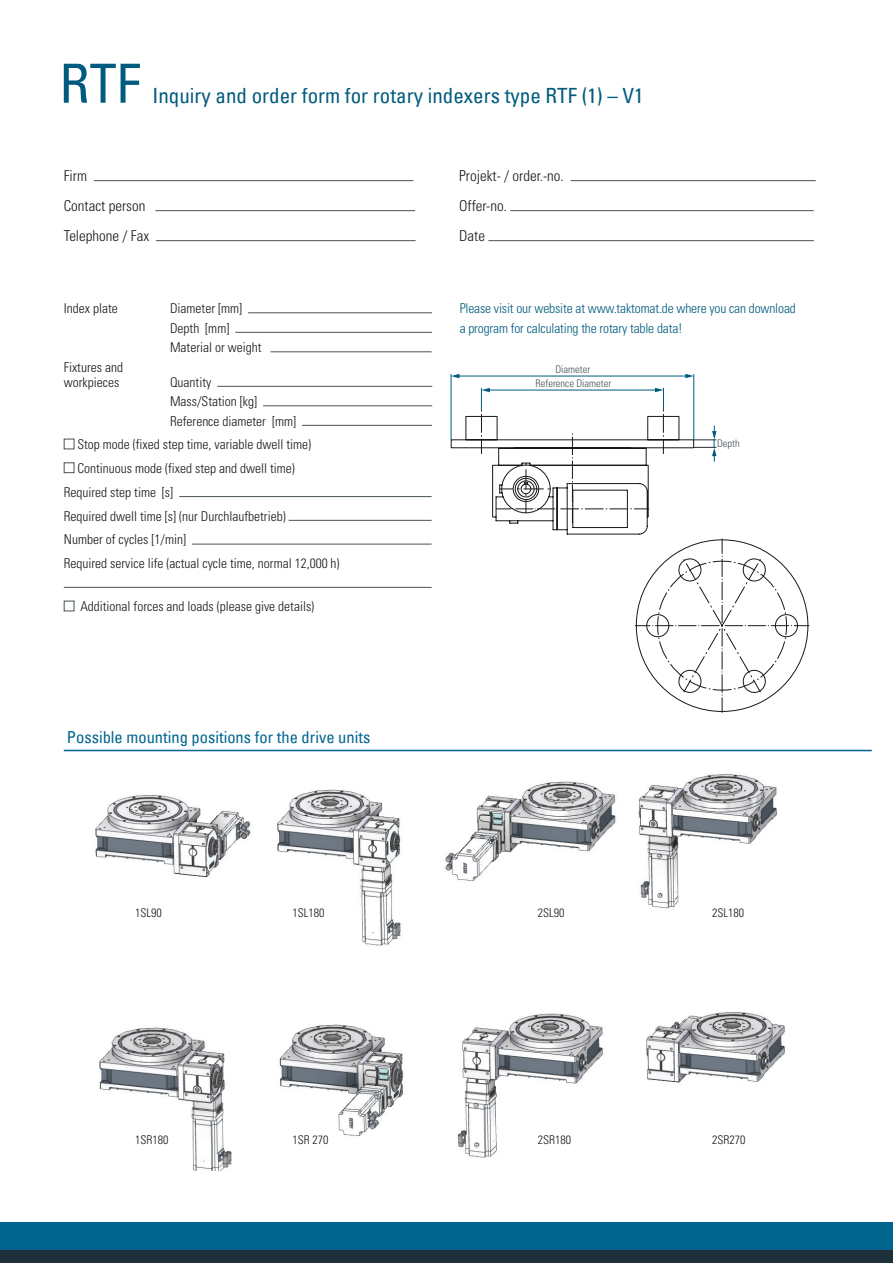
<style>
.page{position:relative;width:893px;height:1263px;background:#fff}
.page>*{position:absolute;margin:0;border:0;box-sizing:border-box;transform-origin:0 0}
.t1{font:condensed 54px "Univers LT";color:#005b7e}
.t2{font:condensed 21px "Univers LT";color:#005b7e}
.t3{font:condensed 16.5px "Univers LT";color:#00648e}
.t4{font:300 condensed 15px/30px "Univers LT Std";color:#1b1819}
.t5{font:300 condensed 13.5px/19.5px "Univers LT Std";color:#1b1819}
.t6{font:300 condensed 13.5px/19.5px "Univers LT Std";letter-spacing:-.01em;color:#005b7e}
.t7{font:300 condensed 12px "Univers LT Std";color:#1b1819}
.t8{font:300 condensed 10.5px "Univers LT Std";color:#475259}
</style>
<div class="page">
<img style="left:95px;top:773px;width:690px;height:397px">
<div style="left:0;top:1223px;width:893px;height:40px;background:#00648e"></div>
<div style="left:0;top:1250px;width:893px;height:13px;background:#1e3039"></div>
<hr style="left:64px;top:750px;width:808px;height:1px;background:#00648e">
<hr style="left:248px;top:313px;width:184px;height:1px;background:#475259">
<hr style="left:235px;top:332px;width:197px;height:1px;background:#475259">
<hr style="left:271px;top:352px;width:161px;height:1px;background:#475259">
<hr style="left:217px;top:386px;width:215px;height:1px;background:#475259">
<hr style="left:263px;top:406px;width:169px;height:1px;background:#475259">
<hr style="left:302px;top:425px;width:130px;height:1px;background:#475259">
<div style="left:64px;top:462px;width:10px;height:11px;border:1px solid #475259"></div>
<hr style="left:179px;top:496px;width:253px;height:1px;background:#475259">
<hr style="left:289px;top:520px;width:143px;height:1px;background:#475259">
<hr style="left:192px;top:544px;width:240px;height:1px;background:#475259">
<hr style="left:64px;top:587px;width:368px;height:1px;background:#475259">
<hr style="left:94px;top:180px;width:319px;height:1px;background:#475259">
<hr style="left:155px;top:210px;width:260px;height:1px;background:#475259">
<hr style="left:156px;top:240px;width:260px;height:1px;background:#475259">
<hr style="left:571px;top:180px;width:245px;height:1px;background:#475259">
<hr style="left:510px;top:210px;width:304px;height:1px;background:#475259">
<hr style="left:488px;top:240px;width:326px;height:1px;background:#475259">
<hr style="left:451px;top:374px;width:1px;height:65px;background:#005b7e">
<hr style="left:693px;top:374px;width:1px;height:65px;background:#005b7e">
<hr style="left:458px;top:376px;width:229px;height:1px;background:#005b7e">
<svg style="left:685px;top:374px;width:9px;height:4px"></svg>
<svg style="left:451px;top:374px;width:8px;height:4px"></svg>
<svg style="left:450px;top:388px;width:359px;height:324px"></svg>
<h1 class="t1" style="left:60px;top:49px;width:83px">RTF</h1>
<h2 class="t2" style="left:153px;top:82px;width:493px">Inquiry and order form for rotary indexers type RTF (1) – V1</h2>
<p class="t4" style="left:64px;top:161px;width:87px">Firm<br>Contact person<br>Telephone / Fax</p>
<p class="t4" style="left:459px;top:161px;width:106px">Projekt- / order.-no.<br>Offer-no.<br>Date</p>
<p class="t5" style="left:64px;top:299px;width:55px">Index plate</p>
<p class="t5" style="left:170px;top:299px;width:93px">Diameter [mm]<br>Depth [mm]<br>Material or weight</p>
<p class="t5" style="left:64px;top:359px;width:61px;line-height:15px">Fixtures and workpieces</p>
<p class="t5" style="left:170px;top:372px;width:127px">Quantity<br>Mass/Station [kg]<br>Reference diameter [mm]</p>
<p class="t5" style="left:77px;top:435px;width:235px">Stop mode (fixed step time, variable dwell time)</p>
<p class="t5" style="left:77px;top:459px;width:219px">Continuous mode (fixed step and dwell time)</p>
<p class="t5" style="left:64px;top:482px;width:111px">Required step time [s]</p>
<p class="t5" style="left:64px;top:506px;width:223px">Required dwell time [s] (nur Durchlaufbetrieb)</p>
<p class="t5" style="left:64px;top:530px;width:124px">Number of cycles [1/min]</p>
<p class="t5" style="left:64px;top:554px;width:277px">Required service life (actual cycle time, normal 12,000 h)</p>
<p class="t5" style="left:80px;top:597px;width:235px">Additional forces and loads (please give details)</p>
<p class="t3" style="left:67px;top:727px;width:305px">Possible mounting positions for the drive units</p>
<p class="t6" style="left:460px;top:299px;width:338px">Please visit our website at www.taktomat.de where you can download a program for calculating the rotary table data!</p>
<p class="t8" style="left:555px;top:363px;width:36px">Diameter</p>
<p class="t8" style="left:535px;top:377px;width:77px">Reference Diameter</p>
<p class="t8" style="left:717px;top:437px;width:24px">Depth</p>
<p class="t7" style="left:135px;top:906px;width:28px">1SL90</p>
<p class="t7" style="left:292px;top:906px;width:33px">1SL180</p>
<p class="t7" style="left:538px;top:906px;width:28px">2SL90</p>
<p class="t7" style="left:712px;top:906px;width:33px">2SL180</p>
<p class="t7" style="left:135px;top:1132px;width:35px">1SR180</p>
<p class="t7" style="left:292px;top:1132px;width:37px">1SR 270</p>
<p class="t7" style="left:538px;top:1132px;width:35px">2SR180</p>
<p class="t7" style="left:712px;top:1132px;width:35px">2SR270</p>
</div>
